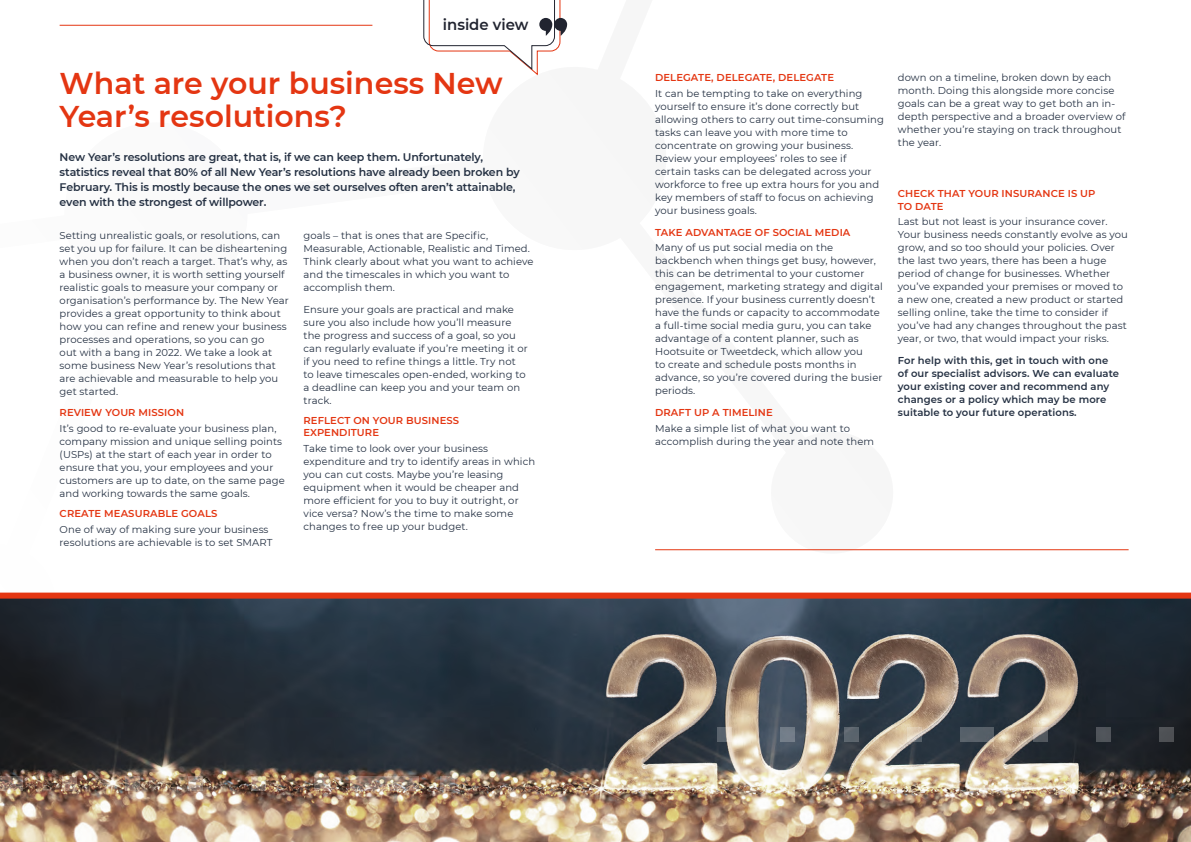
<style>
.page{position:relative;width:1191px;height:842px;background:#fff}
.page>*{position:absolute;margin:0;border:0;box-sizing:border-box;transform-origin:0 0}
.t1{font:600 30px/33px "Montserrat";color:#e43612}
.t2{font:600 15.1px "Montserrat";color:#212430}
.t3{font:600 11px/15px "Montserrat";letter-spacing:-.01em;color:#253143}
.t4{font:10px/13px "Montserrat";letter-spacing:.01em;color:#253143}
.t5{font:600 10px/12px "Montserrat";letter-spacing:.01em;color:#e43612}
.t6{font:600 10px/13px "Montserrat";letter-spacing:.01em;color:#253143}
</style>
<div class="page">
<svg style="left:423px;top:0;width:144px;height:75px"></svg>
<hr style="left:60px;top:25px;width:312px;height:1px;background:#e43612">
<hr style="left:655px;top:549px;width:473px;height:1px;background:#e43612">
<svg style="left:0;top:599px;width:1191px;height:243px;background:#605c59"></svg>
<div style="left:0;top:593px;width:1191px;height:6px;background:#e43612"></div>
<h2 class="t2" style="left:443px;top:14px;width:87px">inside view</h2>
<h1 class="t1" style="left:60px;top:66px;width:444px">What are your business New<br>Year’s resolutions?</h1>
<p class="t3" style="left:60px;top:149px;width:461px">New Year’s resolutions are great, that is, if we can keep them. Unfortunately, statistics reveal that 80% of all New Year’s resolutions have already been broken by February. This is mostly because the ones we set ourselves often aren’t attainable, even with the strongest of willpower.</p>
<p class="t4" style="left:60px;top:229px;width:231px">Setting unrealistic goals, or resolutions, can set you up for failure. It can be disheartening when you don’t reach a target. That’s why, as a business owner, it is worth setting yourself realistic goals to measure your company or organisation’s performance by. The New Year provides a great opportunity to think about how you can refine and renew your business processes and operations, so you can go<br>out with a bang in 2022. We take a look at some business New Year’s resolutions that are achievable and measurable to help you get started.</p>
<p class="t5" style="left:60px;top:406px;width:126px">REVIEW YOUR MISSION</p>
<p class="t4" style="left:60px;top:421px;width:227px">It’s good to re-evaluate your business plan, company mission and unique selling points (USPs) at the start of each year in order to ensure that you, your employees and your customers are up to date, on the same page and working towards the same goals.</p>
<p class="t5" style="left:60px;top:507px;width:159px">CREATE MEASURABLE GOALS</p>
<p class="t4" style="left:60px;top:523px;width:214px">One of way of making sure your business resolutions are achievable is to set SMART</p>
<p class="t4" style="left:303px;top:229px;width:231px">goals – that is ones that are Specific, Measurable, Actionable, Realistic and Timed.<br>Think clearly about what you want to achieve and the timescales in which you want to accomplish them.</p>
<p class="t4" style="left:303px;top:302px;width:226px">Ensure your goals are practical and make sure you also include how you’ll measure the progress and success of a goal, so you can regularly evaluate if you’re meeting it or if you need to refine things a little. Try not to leave timescales open-ended, working to a deadline can keep you and your team on track.</p>
<p class="t5" style="left:303px;top:414px;width:157px">REFLECT ON YOUR BUSINESS<br>EXPENDITURE</p>
<p class="t4" style="left:303px;top:442px;width:233px">Take time to look over your business expenditure and try to identify areas in which you can cut costs. Maybe you’re leasing equipment when it would be cheaper and more efficient for you to buy it outright, or vice versa? Now’s the time to make some changes to free up your budget.</p>
<p class="t5" style="left:655px;top:71px;width:180px">DELEGATE, DELEGATE, DELEGATE</p>
<p class="t4" style="left:655px;top:87px;width:230px">It can be tempting to take on everything yourself to ensure it’s done correctly but allowing others to carry out time-consuming tasks can leave you with more time to concentrate on growing your business.<br>Review your employees’ roles to see if certain tasks can be delegated across your workforce to free up extra hours for you and key members of staff to focus on achieving your business goals.</p>
<p class="t5" style="left:655px;top:226px;width:197px">TAKE ADVANTAGE OF SOCIAL MEDIA</p>
<p class="t4" style="left:655px;top:241px;width:229px">Many of us put social media on the backbench when things get busy, however, this can be detrimental to your customer engagement, marketing strategy and digital presence. If your business currently doesn’t have the funds or capacity to accommodate a full-time social media guru, you can take advantage of a content planner, such as Hootsuite or Tweetdeck, which allow you<br>to create and schedule posts months in advance, so you’re covered during the busier periods.</p>
<p class="t5" style="left:655px;top:406px;width:119px">DRAFT UP A TIMELINE</p>
<p class="t4" style="left:655px;top:421px;width:221px">Make a simple list of what you want to accomplish during the year and note them</p>
<p class="t4" style="left:898px;top:71px;width:229px">down on a timeline, broken down by each month. Doing this alongside more concise goals can be a great way to get both an in&shy;depth perspective and a broader overview of whether you’re staying on track throughout the year.</p>
<p class="t5" style="left:898px;top:186px;width:199px;line-height:13px">CHECK THAT YOUR INSURANCE IS UP<br>TO DATE</p>
<p class="t4" style="left:898px;top:215px;width:231px">Last but not least is your insurance cover.<br>Your business needs constantly evolve as you grow, and so too should your policies. Over the last two years, there has been a huge period of change for businesses. Whether you’ve expanded your premises or moved to a new one, created a new product or started selling online, take the time to consider if you’ve had any changes throughout the past year, or two, that would impact your risks.</p>
<p class="t6" style="left:898px;top:353px;width:223px">For help with this, get in touch with one of our specialist advisors. We can evaluate your existing cover and recommend any changes or a policy which may be more suitable to your future operations.</p>
</div>
